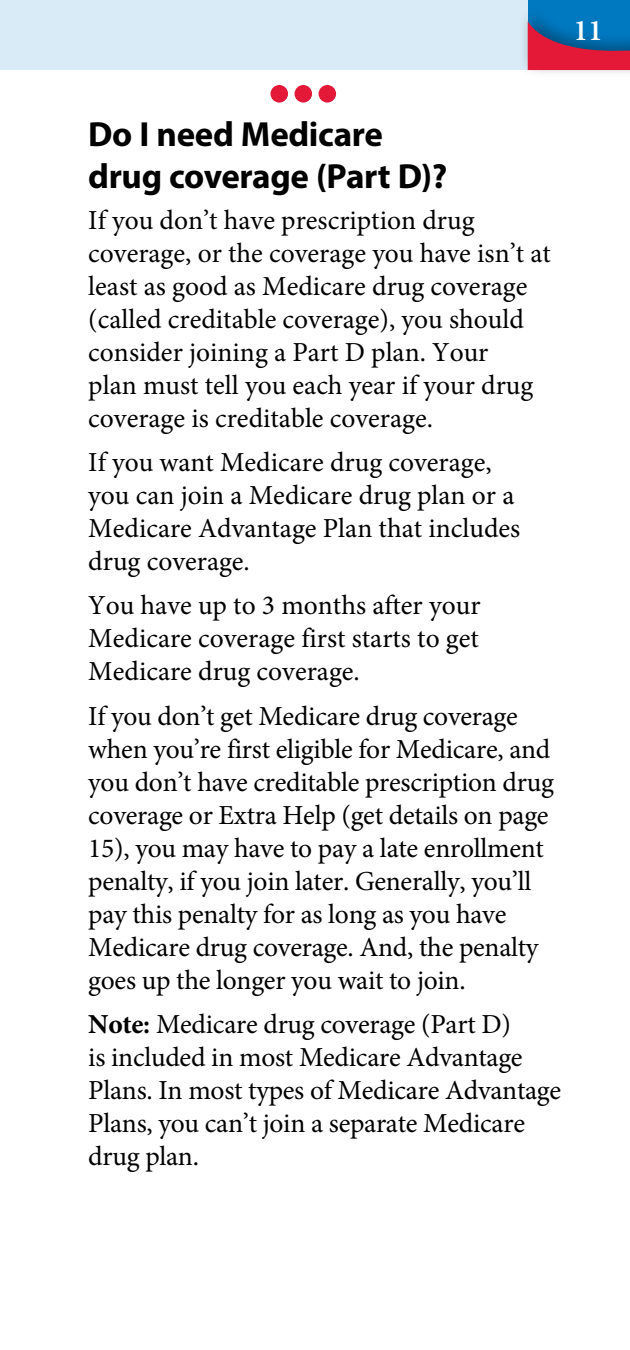
<style>
.page{position:relative;width:630px;height:1350px;background:#fff}
.page>*{position:absolute;margin:0;border:0;box-sizing:border-box;transform-origin:0 0}
.ACCR__Header_2{font:700 35px/42px "Myriad Pro";letter-spacing:-.01em;color:#000}
.t1{font:600 30px "Minion Pro";color:#fff}
.ACCR__body_text{font:27.5px/33px "Minion Pro";letter-spacing:-.01em;color:#000}
.s1{font-weight:700}
</style>
<div class="page">
<div style="left:0;top:0;width:630px;height:70px;background:#d9ebf6"></div>
<div style="left:528px;top:0;width:102px;height:68px;background:#0079c1"></div>
<div style="left:518px;top:5px;width:112px;height:74px;background:#000;opacity:.35"></div>
<svg style="left:528px;top:21px;width:102px;height:49px"></svg>
<div style="left:270px;top:85px;width:18px;height:18px;background:#e31937;border-radius:50%"></div>
<div style="left:295px;top:85px;width:17px;height:18px;background:#e31937;border-radius:50%"></div>
<div style="left:319px;top:85px;width:17px;height:18px;background:#e31937;border-radius:50%"></div>
<p class="t1" style="left:574px;top:10px;width:31px">11</p>
<p class="ACCR__Header_2" style="left:88px;top:112px;width:360px">Do I need Medicare drug coverage (Part D)?</p>
<p class="ACCR__body_text" style="left:88px;top:204px;width:464px">If you don’t have prescription drug coverage, or the coverage you have isn’t at least as good as Medicare drug coverage (called creditable coverage), you should consider joining a Part D plan. Your<br>plan must tell you each year if your drug coverage is creditable coverage.</p>
<p class="ACCR__body_text" style="left:88px;top:446px;width:434px">If you want Medicare drug coverage, you can join a Medicare drug plan or a<br>Medicare Advantage Plan that includes drug coverage.</p>
<p class="ACCR__body_text" style="left:88px;top:589px;width:394px;text-align:justify">You have up to 3 months after your Medicare coverage first starts to get Medicare drug coverage.</p>
<p class="ACCR__body_text" style="left:88px;top:700px;width:467px">If you don’t get Medicare drug coverage when you’re first eligible for Medicare, and you don’t have creditable prescription drug coverage or Extra Help (get details on page 15), you may have to pay a late enrollment penalty, if you join later. Generally, you’ll pay this penalty for as long as you have Medicare drug coverage. And, the penalty goes up the longer you wait to join.</p>
<p class="ACCR__body_text" style="left:88px;top:1008px;width:474px"><span class="s1">Note:</span> Medicare drug coverage (Part D)<br>is included in most Medicare Advantage Plans. In most types of Medicare Advantage Plans, you can’t join a separate Medicare drug plan.</p>
</div>
